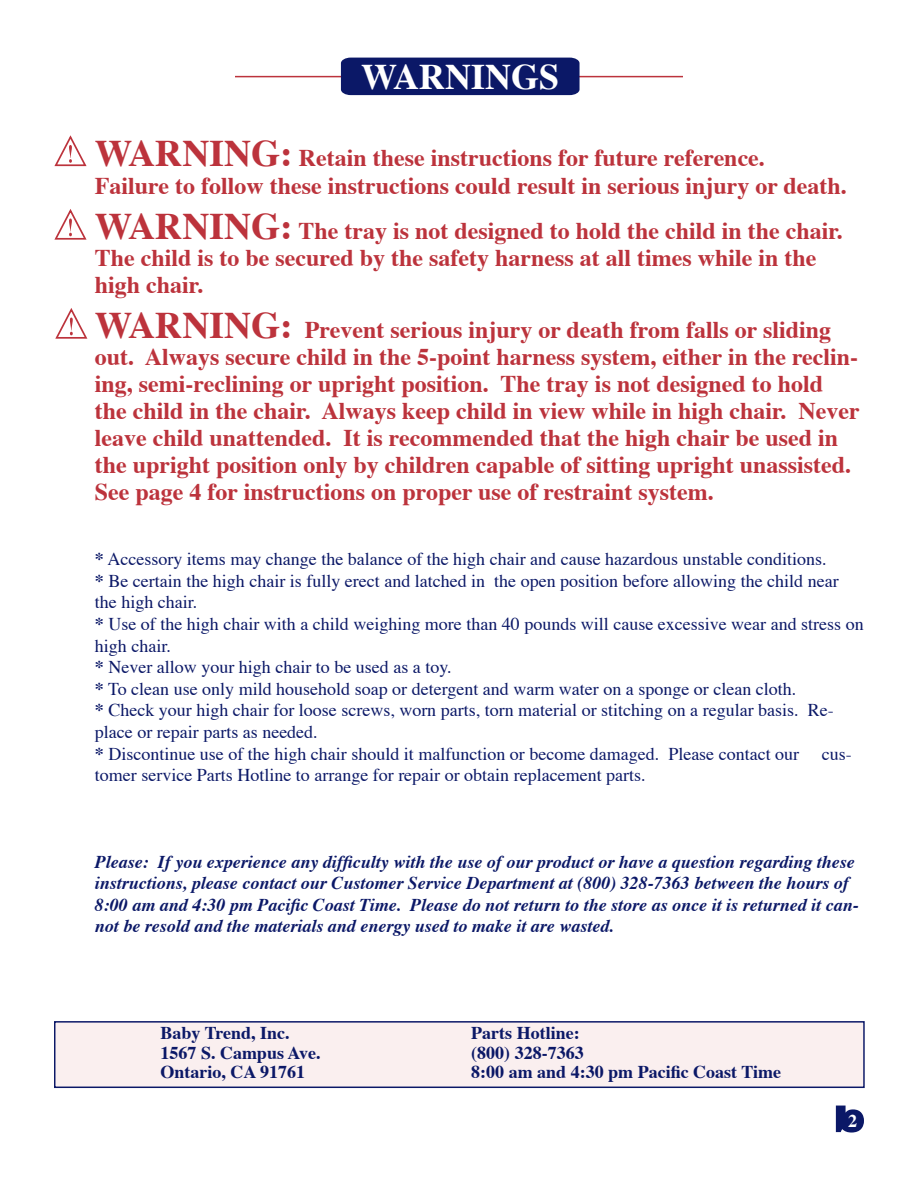
<style>
.page{position:relative;width:918px;height:1188px;background:#fff}
.page>*{position:absolute;margin:0;border:0;box-sizing:border-box;transform-origin:0 0}
.t1{font:700 36px "Times";color:#fff}
.t2{font:700 24px/27px "Times";color:#bc333c}
.t3{font:18px/21.6px "Times";color:#0b1867}
.t4{font:italic 700 18px/21.6px "Times";color:#0b1867}
.t5{font:700 18px "Times";color:#0b1867}
.t6{font:700 18px "Times";color:#fff}
.s1{font-size:37.5px}
.s2{font-weight:700}
</style>
<div class="page">
<div style="left:55px;top:1022px;width:809px;height:65px;background:#faefef"></div>
<div style="left:54px;top:1021px;width:811px;height:67px;border:1px solid #0b1867"></div>
<svg style="left:836px;top:1106px;width:28px;height:27px"></svg>
<svg style="left:54px;top:135px;width:33px;height:31px"></svg>
<hr style="left:235px;top:76px;width:448px;height:1px;background:#bc333c">
<div style="left:341px;top:58px;width:239px;height:37px;background:#0b1867"></div>
<svg style="left:54px;top:209px;width:33px;height:31px"></svg>
<svg style="left:55px;top:308px;width:32px;height:31px"></svg>
<p class="t1" style="left:361px;top:52px;width:200px">WARNINGS</p>
<p class="t2" style="left:95px;top:145px;width:672px"><span class="s1">WARNING:</span> Retain these instructions for future reference.</p>
<p class="t2" style="left:95px;top:174px;width:754px">Failure to follow these instructions could result in serious injury or death.</p>
<p class="t2" style="left:95px;top:219px;width:750px"><span class="s1">WARNING:</span> The tray is not designed to hold the child in the chair.<br>The child is to be secured by the safety harness at all times while in the high chair.</p>
<p class="t2" style="left:95px;top:318px;width:738px"><span class="s1">WARNING:</span> Prevent serious injury or death from falls or sliding</p>
<p class="t2" style="left:95px;top:345px;width:766px">out. Always secure child in the 5-point harness system, either in the reclin&shy;ing, semi-reclining or upright position. The tray is not designed to hold the child in the chair. Always keep child in view while in high chair. Never leave child unattended. It is recommended that the high chair be used in the upright position only by children capable of sitting upright unassisted.<br>See page 4 for instructions on proper use of restraint system.</p>
<p class="t3" style="left:95px;top:549px;width:733px"><span class="s2">*</span> Accessory items may change the balance of the high chair and cause hazardous unstable conditions.</p>
<p class="t3" style="left:95px;top:571px;width:745px"><span class="s2">*</span> Be certain the high chair is fully erect and latched in the open position before allowing the child near the high chair.</p>
<p class="t3" style="left:95px;top:614px;width:770px"><span class="s2">*</span> Use of the high chair with a child weighing more than 40 pounds will cause excessive wear and stress on high chair.</p>
<p class="t3" style="left:95px;top:657px;width:358px"><span class="s2">*</span> Never allow your high chair to be used as a toy.</p>
<p class="t3" style="left:95px;top:679px;width:703px"><span class="s2">*</span> To clean use only mild household soap or detergent and warm water on a sponge or clean cloth.</p>
<p class="t3" style="left:95px;top:701px;width:740px"><span class="s2">*</span> Check your high chair for loose screws, worn parts, torn material or stitching on a regular basis. Re&shy;place or repair parts as needed.</p>
<p class="t3" style="left:95px;top:744px;width:706px"><span class="s2">*</span> Discontinue use of the high chair should it malfunction or become damaged. Please contact our</p>
<p class="t3" style="left:822px;top:744px;width:31px">cus-</p>
<p class="t3" style="left:95px;top:765px;width:552px">tomer service Parts Hotline to arrange for repair or obtain replacement parts.</p>
<p class="t4" style="left:95px;top:852px;width:765px">Please: If you experience any difficulty with the use of our product or have a question regarding these instructions, please contact our Customer Service Department at (800) 328-7363 between the hours of 8:00 am and 4:30 pm Pacific Coast Time. Please do not return to the store as once it is returned it can&shy;not be resold and the materials and energy used to make it are wasted.</p>
<p class="t5" style="left:160px;top:1021px;width:131px">Baby Trend, Inc.</p>
<p class="t5" style="left:160px;top:1041px;width:162px">1567 S. Campus Ave.</p>
<p class="t5" style="left:160px;top:1060px;width:146px">Ontario, CA 91761</p>
<p class="t5" style="left:471px;top:1021px;width:110px">Parts Hotline:</p>
<p class="t5" style="left:471px;top:1041px;width:114px">(800) 328-7363</p>
<p class="t5" style="left:471px;top:1060px;width:311px">8:00 am and 4:30 pm Pacific Coast Time</p>
<p class="t6" style="left:848px;top:1108px;width:10px">2</p>
</div>
